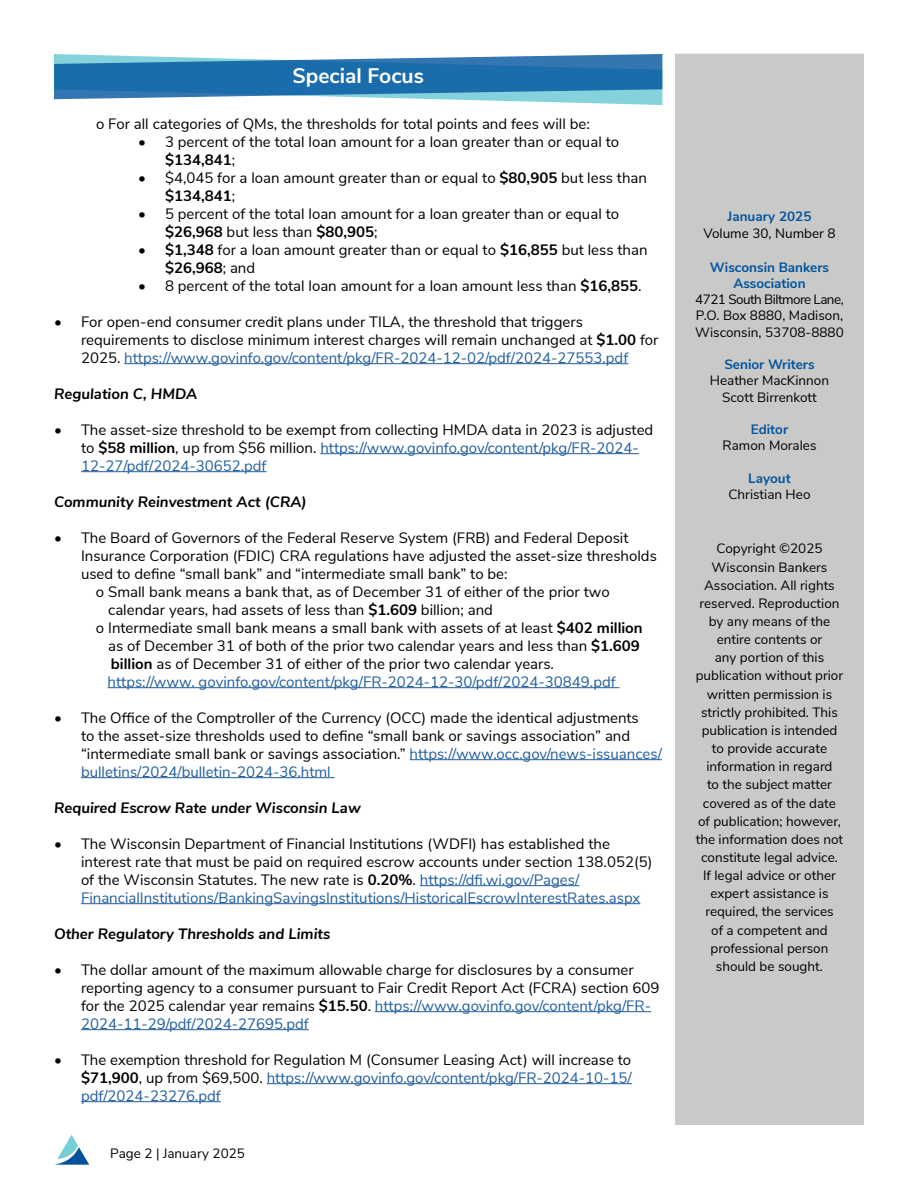
<style>
.page{position:relative;width:918px;height:1188px;background:#fff}
.page>*{position:absolute;margin:0;border:0;box-sizing:border-box;transform-origin:0 0}
.t1{font:700 21px "Nunito Sans";color:#fff}
.t2{font:15px/18px "Nunito Sans";color:#000}
.t3{font:italic 700 15px "Nunito Sans";color:#000}
.t4{font:15px "Nunito Sans";color:#215e9e}
.t5{font:13.5px/18.1px "Nunito Sans";color:#000;text-align:center}
.t6{font:700 13.5px/16.2px "Nunito Sans";color:#00549e;text-align:center}
.t7{font:13.5px "Nunito Sans";color:#000101}
.t8{font:700 13.5px "Nunito Sans";color:#05549e}
.s1{font-weight:700}
.s2{color:#215e9e}
</style>
<div class="page">
<svg style="left:54px;top:1135px;width:35px;height:30px"></svg>
<svg style="left:54px;top:54px;width:608px;height:51px"></svg>
<div style="left:676px;top:54px;width:187px;height:1070px;background:#c9c9c8"></div>
<div style="left:675px;top:54px;width:189px;height:1071px;border:2px solid #c9c9c8"></div>
<hr style="left:124px;top:363px;width:504px;height:1px;background:#215e9e">
<hr style="left:320px;top:453px;width:319px;height:1px;background:#215e9e">
<hr style="left:81px;top:471px;width:186px;height:1px;background:#215e9e">
<hr style="left:108px;top:687px;width:512px;height:1px;background:#215e9e">
<hr style="left:410px;top:759px;width:252px;height:1px;background:#215e9e">
<hr style="left:81px;top:777px;width:254px;height:1px;background:#215e9e">
<hr style="left:420px;top:885px;width:159px;height:1px;background:#215e9e">
<hr style="left:81px;top:903px;width:559px;height:1px;background:#215e9e">
<hr style="left:375px;top:1011px;width:276px;height:1px;background:#215e9e">
<hr style="left:81px;top:1029px;width:228px;height:1px;background:#215e9e">
<hr style="left:267px;top:1083px;width:365px;height:1px;background:#215e9e">
<hr style="left:81px;top:1101px;width:140px;height:1px;background:#215e9e">
<h1 class="t1" style="left:292px;top:61px;width:133px">Special Focus</h1>
<p class="t2" style="left:96px;top:113px;width:495px">o For all categories of QMs, the thresholds for total points and fees will be:</p>
<p class="t2" style="left:165px;top:131px;width:456px;text-indent:-27px">• 3 percent of the total loan amount for a loan greater than or equal to <span class="s1">$134,841</span>;</p>
<p class="t2" style="left:165px;top:167px;width:484px;text-indent:-27px">• $4,045 for a loan amount greater than or equal to <span class="s1">$80,905</span> but less than <span class="s1">$134,841</span>;</p>
<p class="t2" style="left:165px;top:203px;width:456px;text-indent:-27px">• 5 percent of the total loan amount for a loan greater than or equal to <span class="s1">$26,968</span> but less than <span class="s1">$80,905</span>;</p>
<p class="t2" style="left:165px;top:239px;width:484px;text-indent:-27px"><span class="s1">• $1,348</span> for a loan amount greater than or equal to <span class="s1">$16,855</span> but less than <span class="s1">$26,968</span>; and</p>
<p class="t2" style="left:138px;top:275px;width:505px">• 8 percent of the total loan amount for a loan amount less than <span class="s1">$16,855</span>.</p>
<p class="t2" style="left:81px;top:311px;width:579px;text-indent:-27px">• For open-end consumer credit plans under TILA, the threshold that triggers requirements to disclose minimum interest charges will remain unchanged at <span class="s1">$1.00</span> for<br>2025. <span class="s2">https://www.govinfo.gov/content/pkg/FR-2024-12-02/pdf/2024-27553.pdf</span></p>
<p class="t3" style="left:54px;top:382px;width:145px">Regulation C, HMDA</p>
<p class="t2" style="left:81px;top:419px;width:574px;text-indent:-27px">• The asset-size threshold to be exempt from collecting HMDA data in 2023 is adjusted to <span class="s1">$58 million</span>, up from $56 million. <span class="s2">https://www.govinfo.gov/content/pkg/FR-2024-<br>12-27/pdf/2024-30652.pdf</span></p>
<p class="t3" style="left:54px;top:490px;width:254px">Community Reinvestment Act (CRA)</p>
<p class="t2" style="left:54px;top:527px;width:576px">• The Board of Governors of the Federal Reserve System (FRB) and Federal Deposit</p>
<p class="t2" style="left:81px;top:545px;width:577px">Insurance Corporation (FDIC) CRA regulations have adjusted the asset-size thresholds</p>
<p class="t2" style="left:81px;top:563px;width:428px">used to define “small bank” and “intermediate small bank” to be:</p>
<p class="t2" style="left:96px;top:581px;width:515px">o Small bank means a bank that, as of December 31 of either of the prior two</p>
<p class="t2" style="left:108px;top:599px;width:386px">calendar years, had assets of less than <span class="s1">$1.609</span> billion; and</p>
<p class="t2" style="left:96px;top:617px;width:548px">o Intermediate small bank means a small bank with assets of at least <span class="s1">$402 million</span></p>
<p class="t2" style="left:108px;top:635px;width:533px">as of December 31 of both of the prior two calendar years and less than <span class="s1">$1.609</span></p>
<p class="t2" style="left:111px;top:653px;width:445px"><span class="s1">billion</span> as of December 31 of either of the prior two calendar years.</p>
<p class="t4" style="left:108px;top:670px;width:510px">https://www. govinfo.gov/content/pkg/FR-2024-12-30/pdf/2024-30849.pdf</p>
<p class="t2" style="left:81px;top:707px;width:582px;text-indent:-27px">• The Office of the Comptroller of the Currency (OCC) made the identical adjustments<br>to the asset-size thresholds used to define “small bank or savings association” and “intermediate small bank or savings association.” <span class="s2">https://www.occ.gov/news-issuances/ bulletins/2024/bulletin-2024-36.html</span></p>
<p class="t3" style="left:54px;top:796px;width:308px">Required Escrow Rate under Wisconsin Law</p>
<p class="t2" style="left:81px;top:833px;width:573px;text-indent:-27px">• The Wisconsin Department of Financial Institutions (WDFI) has established the interest rate that must be paid on required escrow accounts under section 138.052(5) of the Wisconsin Statutes. The new rate is <span class="s1">0.20%</span>. <span class="s2">https://dfi.wi.gov/Pages/ FinancialInstitutions/BankingSavingsInstitutions/HistoricalEscrowInterestRates.aspx</span></p>
<p class="t3" style="left:54px;top:922px;width:278px">Other Regulatory Thresholds and Limits</p>
<p class="t2" style="left:81px;top:959px;width:580px;text-indent:-27px">• The dollar amount of the maximum allowable charge for disclosures by a consumer reporting agency to a consumer pursuant to Fair Credit Report Act (FCRA) section 609 for the 2025 calendar year remains <span class="s1">$15.50</span>. <span class="s2">https://www.govinfo.gov/content/pkg/FR-2024-11-29/pdf/2024-27695.pdf</span></p>
<p class="t2" style="left:81px;top:1049px;width:552px;text-align:justify;text-indent:-27px">• The exemption threshold for Regulation M (Consumer Leasing Act) will increase to <span class="s1">$71,900</span>, up from $69,500. <span class="s2">https://www.govinfo.gov/content/pkg/FR-2024-10-15/ pdf/2024-23276.pdf</span></p>
<p class="t5" style="left:110px;top:1143px;width:136px">Page 2 | January 2025</p>
<p class="t6" style="left:728px;top:208px;width:85px">January 2025</p>
<p class="t5" style="left:703px;top:223px;width:134px">Volume 30, Number 8</p>
<p class="t6" style="left:710px;top:258px;width:121px">Wisconsin Bankers<br>Association</p>
<p class="t5" style="left:695px;top:291px;width:150px;line-height:16.2px;text-align:justify">4721 South Biltmore Lane, P.O. Box 8880, Madison, Wisconsin, 53708-8880</p>
<p class="t6" style="left:724px;top:356px;width:92px">Senior Writers</p>
<p class="t5" style="left:710px;top:372px;width:121px;line-height:16.2px">Heather MacKinnon<br>Scott Birrenkott</p>
<p class="t8" style="left:751px;top:420px;width:39px">Editor</p>
<p class="t7" style="left:723px;top:436px;width:95px">Ramon Morales</p>
<p class="t6" style="left:748px;top:469px;width:44px">Layout</p>
<p class="t5" style="left:729px;top:485px;width:83px">Christian Heo</p>
<p class="t5" style="left:696px;top:539px;width:149px">Copyright ©2025<br>Wisconsin Bankers<br>Association. All rights reserved. Reproduction by any means of the entire contents or<br>any portion of this publication without prior written permission is strictly prohibited. This publication is intended to provide accurate information in regard<br>to the subject matter covered as of the date of publication; however, the information does not constitute legal advice.<br>If legal advice or other expert assistance is required, the services<br>of a competent and professional person should be sought.</p>
</div>
